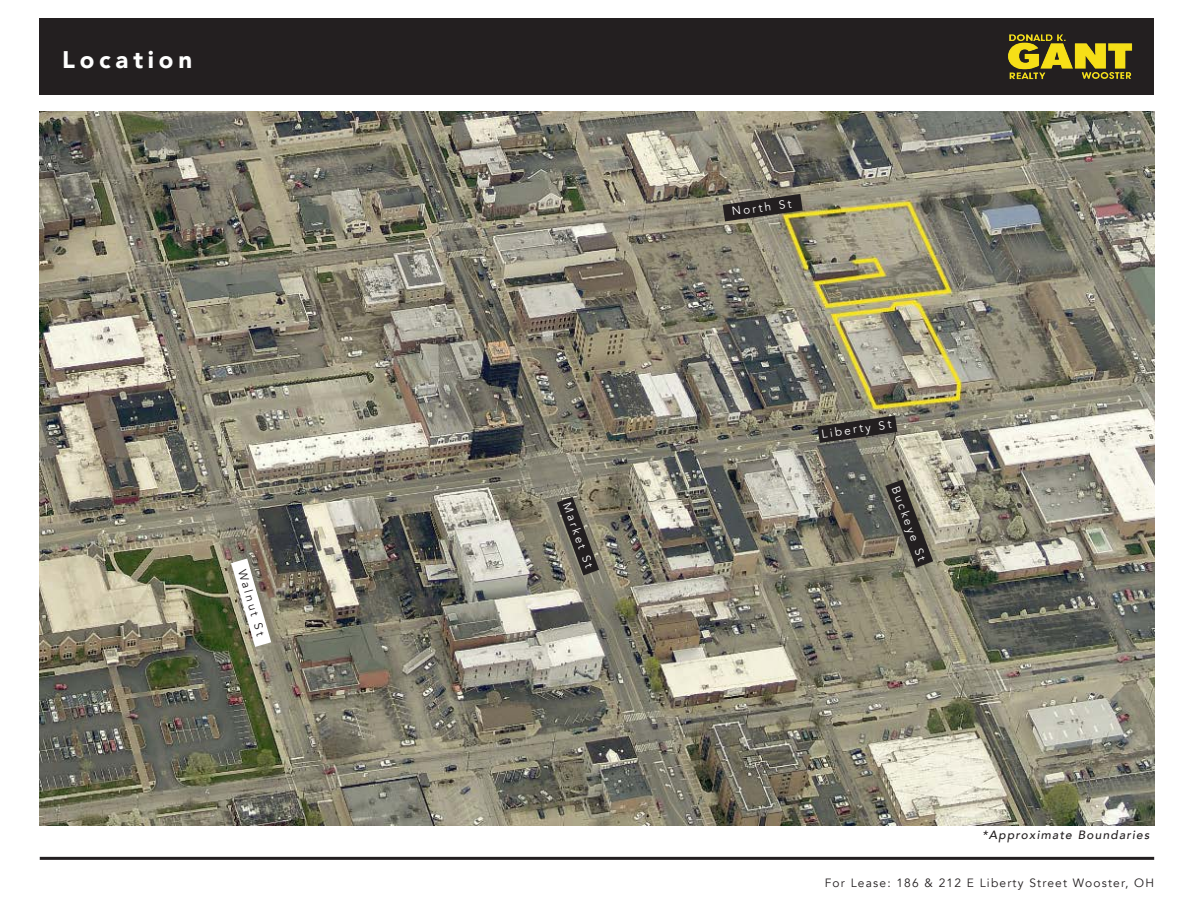
<style>
.page{position:relative;width:1188px;height:918px;background:#fff}
.page>*{position:absolute;margin:0;border:0;box-sizing:border-box;transform-origin:0 0}
.t1{font:900 24px "Avenir";letter-spacing:.2em;color:#fff}
.t2{font:12px "Avenir";letter-spacing:.1em;color:#231f20}
.t3{font:italic 500 12px "Avenir";letter-spacing:.1em;color:#231f20}
.t4{font:11.7px "Avenir";color:#fff}
.t5{font:11.7px "Avenir";color:#231f20}
</style>
<div class="page">
<hr style="left:40px;top:857px;width:1114px;height:3px;background:#231f20">
<div style="left:40px;top:18px;width:1114px;height:76px;background:#231f20"></div>
<img style="left:1008px;top:34px;width:124px;height:46px">
<img style="left:40px;top:112px;width:1114px;height:713px">
<svg style="left:885px;top:479px;width:48px;height:89px;background:#6a665b"></svg>
<svg style="left:817px;top:416px;width:80px;height:27px;background:#4b4742"></svg>
<svg style="left:557px;top:497px;width:42px;height:78px;background:#635f54"></svg>
<svg style="left:231px;top:559px;width:40px;height:88px"></svg>
<svg style="left:723px;top:194px;width:80px;height:27px;background:#544f41"></svg>
<p class="t1" style="left:62px;top:40px;width:132px">Location</p>
<p class="t5" style="left:249px;top:568px;width:70px;rotate:74deg">Walnut St</p>
<p class="t4" style="left:573px;top:501px;width:70px;rotate:70deg">Market St</p>
<p class="t4" style="left:731px;top:205px;width:62px;rotate:-8deg">North St</p>
<p class="t4" style="left:821px;top:427px;width:72px;rotate:-8deg">Liberty St</p>
<p class="t4" style="left:902px;top:484px;width:80px;rotate:70deg">Buckeye St</p>
<p class="t3" style="left:982px;top:828px;width:169px">*Approximate Boundaries</p>
<p class="t2" style="left:825px;top:876px;width:331px">For Lease: 186 &amp; 212 E Liberty Street Wooster, OH</p>
</div>
